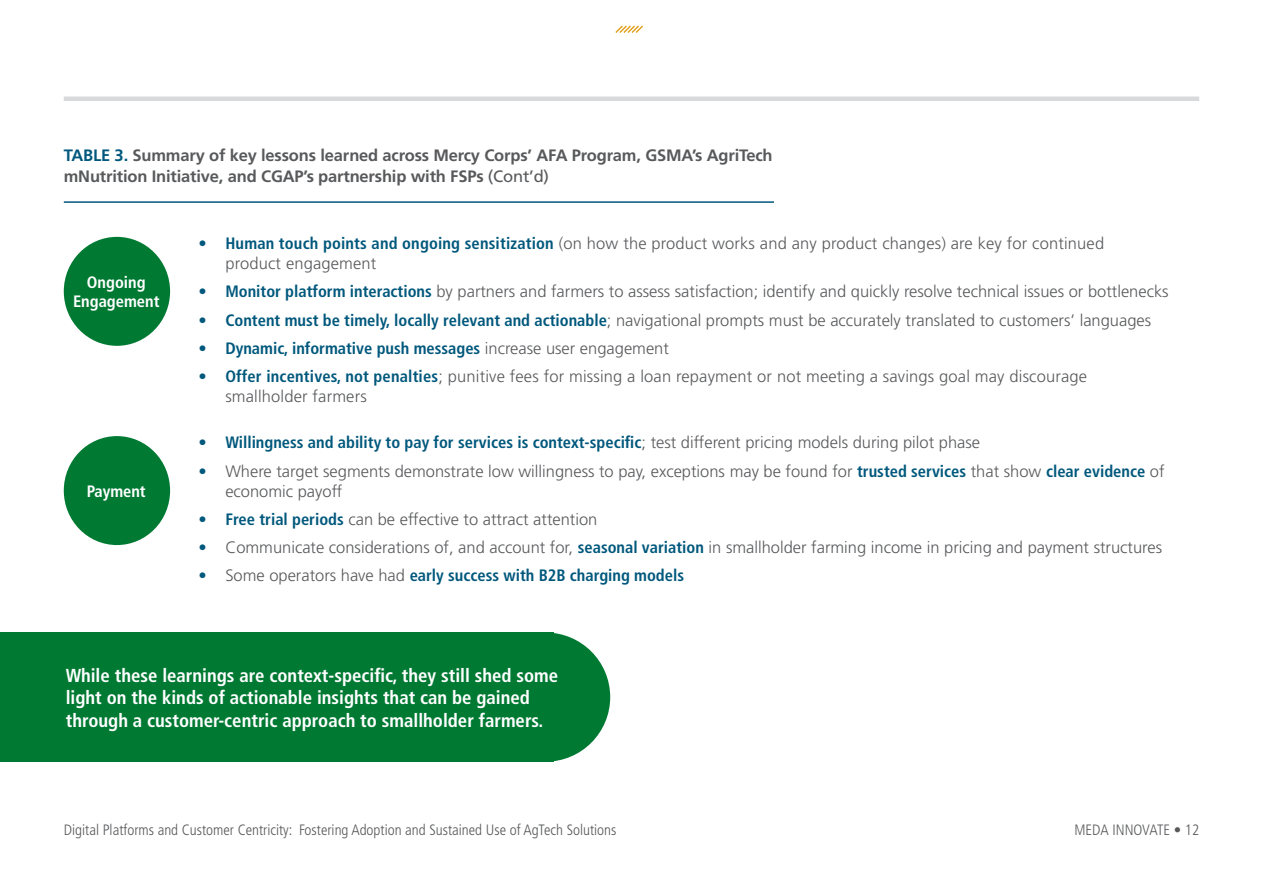
<style>
.page{position:relative;width:1263px;height:893px;background:#fff}
.page>*{position:absolute;margin:0;border:0;box-sizing:border-box;transform-origin:0 0}
.t1{font:700 condensed 18.75px/22.5px "Frutiger LT Std";color:#fff}
.t2{font:300 16.5px/19.8px "Frutiger LT Std";color:#58595b}
.t3{font:700 condensed 16.5px "Frutiger LT Std";color:#00587c}
.t4{font:700 16.5px/21px "Frutiger LT Std";letter-spacing:-.01em;color:#58595b}
.t5{font:700 condensed 16.5px/19.8px "Frutiger LT Std";color:#fff;text-align:center}
.t6{font:300 condensed 15px "Frutiger LT Std";color:#58595b}
.s1{color:#00587c}
.s2{font-weight:400}
.s3{font-weight:700;color:#00587c}
.s4{font-weight:700;font-stretch:condensed;color:#00587c}
.s5{font-stretch:normal}
.s6{font-weight:300;font-stretch:normal;color:#58595b}
</style>
<div class="page">
<svg style="left:615px;top:25px;width:28px;height:8px"></svg>
<hr style="left:64px;top:97px;width:1135px;height:4px;background:#d7d9da">
<hr style="left:64px;top:201px;width:710px;height:2px;background:#00587c">
<div style="left:64px;top:237px;width:106px;height:109px;background:#007a33;border-radius:50%"></div>
<div style="left:64px;top:436px;width:106px;height:109px;background:#007a33;border-radius:50%"></div>
<div style="left:481px;top:632px;width:129px;height:130px;background:#007a33;border-radius:50%"></div>
<div style="left:0;top:632px;width:554px;height:130px;background:#007a33"></div>
<p class="t4" style="left:64px;top:145px;width:710px"><span class="s1">TABLE 3.</span> Summary of key lessons learned across Mercy Corps’ AFA Program, GSMA’s AgriTech mNutrition Initiative, and CGAP’s partnership with FSPs <span class="s2">(Cont’d)</span></p>
<p class="t5" style="left:73px;top:272px;width:88px">Ongoing<br>Engagement</p>
<p class="t5" style="left:87px;top:481px;width:61px">Payment</p>
<p class="t2" style="left:225px;top:234px;width:880px;text-indent:-27px"><span class="s3">•</span> <span class="s4">Human touch points and ongoing sensitization</span> (on how the product works and any product changes) are key for continued product engagement</p>
<p class="t2" style="left:198px;top:282px;width:972px"><span class="s3">•</span> <span class="s4">Monitor platform interactions</span> by partners and farmers to assess satisfaction; identify and quickly resolve technical issues or bottlenecks</p>
<p class="t2" style="left:198px;top:310px;width:954px"><span class="s3">•</span> <span class="s4">Content must be timely, locally relevant and actionable</span>; navigational prompts must be accurately translated to customers’ languages</p>
<p class="t3" style="left:198px;top:338px;width:472px"><span class="s5">•</span> Dynamic, informative push messages <span class="s6">increase user engagement</span></p>
<p class="t2" style="left:225px;top:367px;width:863px;text-indent:-27px"><span class="s3">•</span> <span class="s4">Offer incentives, not penalties</span>; punitive fees for missing a loan repayment or not meeting a savings goal may discourage smallholder farmers</p>
<p class="t3" style="left:198px;top:433px;width:783px"><span class="s5">•</span> Willingness and ability to pay for services is context-specific<span class="s6">; test different pricing models during pilot phase</span></p>
<p class="t2" style="left:225px;top:461px;width:941px;text-indent:-27px"><span class="s3">•</span> Where target segments demonstrate low willingness to pay, exceptions may be found for <span class="s4">trusted services</span> that show <span class="s4">clear evidence</span> of economic payoff</p>
<p class="t2" style="left:198px;top:509px;width:401px"><span class="s3">•</span> <span class="s4">Free trial periods</span> can be effective to attract attention</p>
<p class="t2" style="left:198px;top:538px;width:965px"><span class="s3">•</span> Communicate considerations of, and account for, <span class="s4">seasonal variation</span> in smallholder farming income in pricing and payment structures</p>
<p class="t3" style="left:198px;top:566px;width:487px"><span class="s5">•</span> <span class="s6">Some operators have had</span> early success with B2B charging models</p>
<p class="t1" style="left:66px;top:664px;width:494px">While these learnings are context-specific, they still shed some light on the kinds of actionable insights that can be gained through a customer-centric approach to smallholder farmers.</p>
<p class="t6" style="left:64px;top:821px;width:554px">Digital Platforms and Customer Centricity: Fostering Adoption and Sustained Use of AgTech Solutions</p>
<p class="t6" style="left:1074px;top:821px;width:126px">MEDA INNOVATE • 12</p>
</div>
